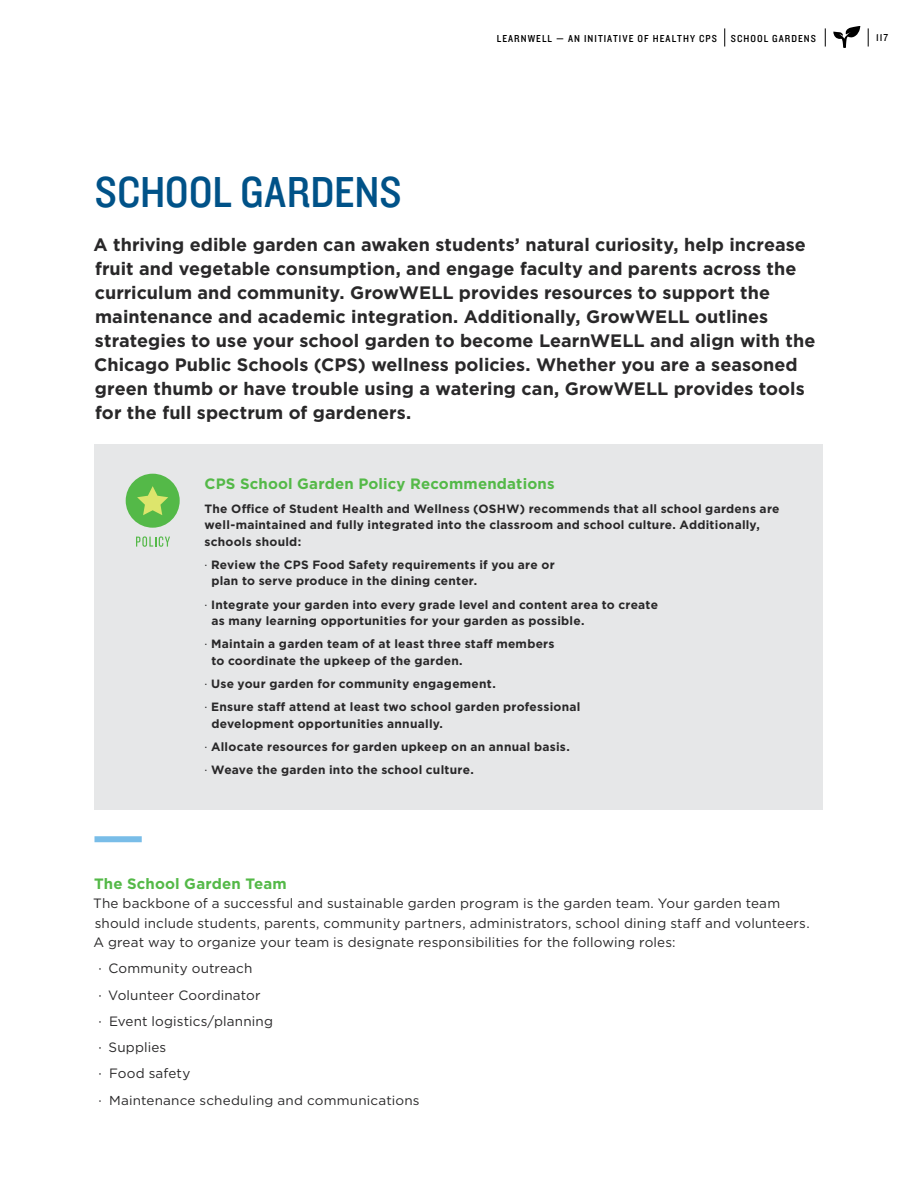
<style>
.page{position:relative;width:918px;height:1188px;background:#fff}
.page>*{position:absolute;margin:0;border:0;box-sizing:border-box;transform-origin:0 0}
.t1{font:45px "Knockout 30 Junior Welterwt";letter-spacing:.005em;color:#005288}
.t2{font:700 18px/24px "Gotham";letter-spacing:.005em;color:#292829}
.t3{font:700 15px "Gotham";letter-spacing:.01em;color:#54b948}
.t4{font:13.5px/26.2px "Gotham";letter-spacing:.01em;color:#292829}
.t5{font:12.9px "Gotham";letter-spacing:.015em;color:#292829;scale:1.04 1}
.t6{font:700 12px/16.5px "Gotham";letter-spacing:.02em;color:#292829}
.t7{font:10.5px "Knockout 30 Junior Welterwt";letter-spacing:.1em;color:#000}
.s1{font-weight:400}
</style>
<div class="page">
<svg style="left:868px;top:28px;width:1px;height:19px"></svg>
<svg style="left:724px;top:28px;width:1px;height:19px"></svg>
<svg style="left:825px;top:28px;width:1px;height:19px"></svg>
<svg style="left:833px;top:26px;width:27px;height:22px"></svg>
<div style="left:94px;top:836px;width:48px;height:6px;background:#79bde8"></div>
<div style="left:94px;top:444px;width:729px;height:366px;background:#e6e7e8"></div>
<div style="left:126px;top:474px;width:54px;height:54px;background:#54b948;border-radius:50%"></div>
<svg style="left:137px;top:486px;width:31px;height:29px"></svg>
<svg style="left:136px;top:536px;width:34px;height:11px"></svg>
<p class="t7" style="left:497px;top:31px;width:222px">LEARNWELL — AN INITIATIVE OF HEALTHY CPS</p>
<p class="t7" style="left:731px;top:31px;width:87px">SCHOOL GARDENS</p>
<p class="t7" style="left:876px;top:30px;width:14px">117</p>
<h1 class="t1" style="left:95px;top:162px;width:216px">SCHOOL GARDENS</h1>
<p class="t2" style="left:93px;top:233px;width:723px">A thriving edible garden can awaken students’ natural curiosity, help increase fruit and vegetable consumption, and engage faculty and parents across the curriculum and community. GrowWELL provides resources to support the maintenance and academic integration. Additionally, GrowWELL outlines strategies to use your school garden to become LearnWELL and align with the Chicago Public Schools (CPS) wellness policies. Whether you are a seasoned green thumb or have trouble using a watering can, GrowWELL provides tools for the full spectrum of gardeners.</p>
<p class="t3" style="left:205px;top:474px;width:352px">CPS School Garden Policy Recommendations</p>
<p class="t6" style="left:205px;top:500px;width:576px">The Office of Student Health and Wellness (OSHW) recommends that all school gardens are well-maintained and fully integrated into the classroom and school culture. Additionally, schools should:</p>
<p class="t6" style="left:211px;top:556px;width:345px;text-indent:-7px"><span class="s1">·</span> Review the CPS Food Safety requirements if you are or plan to serve produce in the dining center.</p>
<p class="t6" style="left:211px;top:596px;width:448px;text-indent:-7px"><span class="s1">·</span> Integrate your garden into every grade level and content area to create as many learning opportunities for your garden as possible.</p>
<p class="t6" style="left:211px;top:636px;width:345px;text-indent:-7px"><span class="s1">·</span> Maintain a garden team of at least three staff members to coordinate the upkeep of the garden.</p>
<p class="t6" style="left:205px;top:672px;width:377px;line-height:23.2px"><span class="s1">·</span> Use your garden for community engagement.<br><span class="s1">·</span> Ensure staff attend at least two school garden professional</p>
<p class="t6" style="left:205px;top:712px;width:367px;line-height:23.2px;text-indent:7px">development opportunities annually.<br><span class="s1">·</span> Allocate resources for garden upkeep on an annual basis. <span class="s1">·</span> Weave the garden into the school culture.</p>
<p class="t3" style="left:94px;top:873px;width:194px">The School Garden Team</p>
<p class="t4" style="left:93px;top:894px;width:718px;line-height:19.5px">The backbone of a successful and sustainable garden program is the garden team. Your garden team should include students, parents, community partners, administrators, school dining staff and volunteers.<br>A great way to organize your team is designate responsibilities for the following roles:</p>
<p class="t4" style="left:99px;top:955px;width:176px">· Community outreach<br>· Volunteer Coordinator<br>· Event logistics/planning · Supplies<br>· Food safety</p>
<p class="t5" style="left:98px;top:1092px;width:310px">· Maintenance scheduling and communications</p>
</div>
